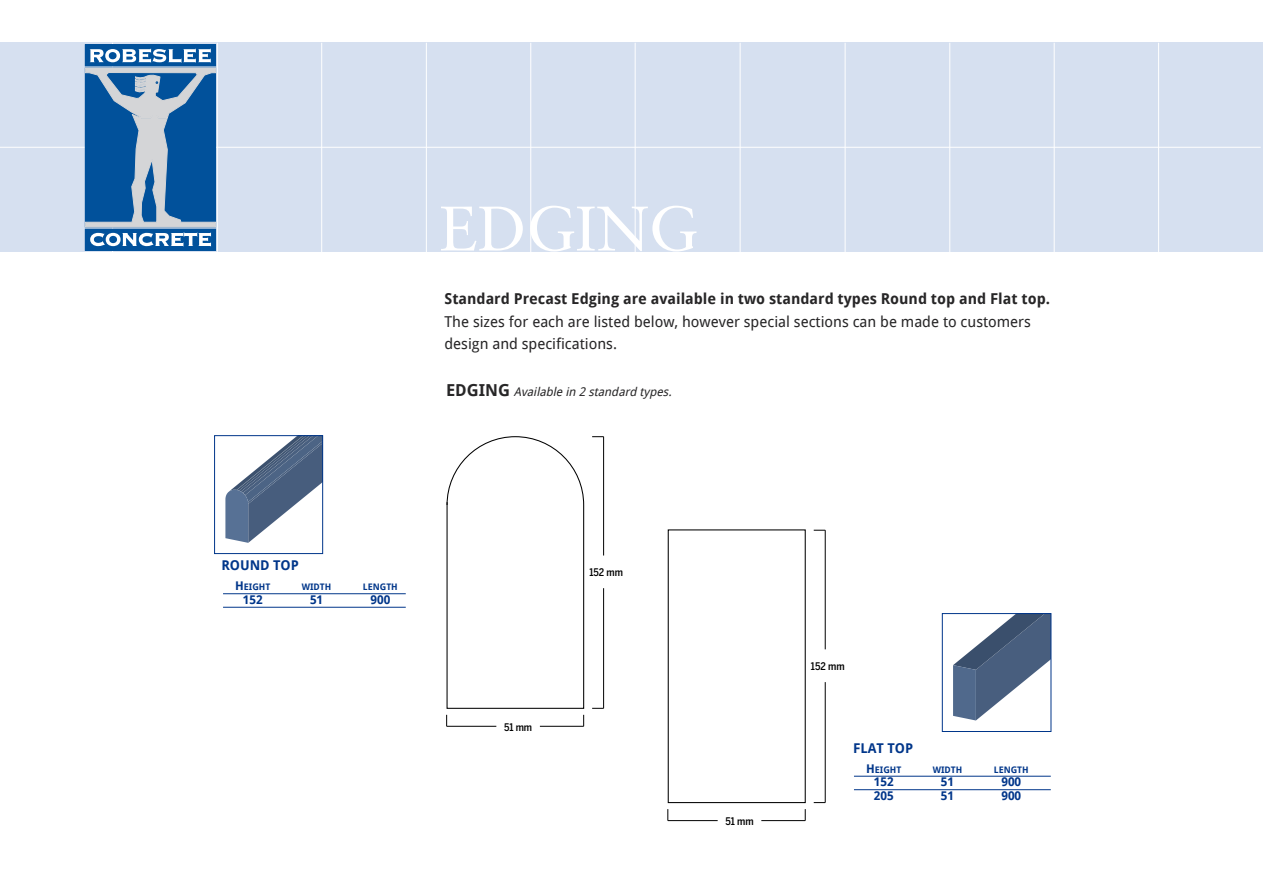
<style>
.page{position:relative;width:1263px;height:893px;background:#fff}
.page>*{position:absolute;margin:0;border:0;box-sizing:border-box;transform-origin:0 0}
.t1{font:63px "Sabon";color:#fff}
.t2{font:15px/22.5px "Droid Sans";color:#272627}
.t3{font:700 15px "Droid Sans";color:#272627}
.t4{font:700 13.5px "Droid Sans";color:#00368a}
.t5{font:italic 12px "Droid Sans";color:#272627}
.t6{font:700 12px "Droid Sans";color:#00368a}
.t7{font:10.5px "Benton Sans Cond Medium+QHVUOW";color:#000}
.t8{font:10.35px "Benton Sans Cond Medium+GRTUFH";color:#000}
.t9{font:700 9px "Droid Sans";color:#00368a}
.s1{font-weight:700;font-style:normal;font-size:16.5px}
.s2{font-size:12px}
</style>
<div class="page">
<hr style="left:825px;top:682px;width:1px;height:121px;background:#000">
<hr style="left:825px;top:530px;width:1px;height:119px;background:#000">
<svg style="left:667px;top:529px;width:139px;height:292px"></svg>
<svg style="left:225px;top:437px;width:96px;height:106px"></svg>
<div style="left:214px;top:435px;width:109px;height:119px;border:1px solid #00368a"></div>
<svg style="left:953px;top:615px;width:96px;height:105px"></svg>
<div style="left:942px;top:613px;width:109px;height:119px;border:1px solid #00368a"></div>
<hr style="left:854px;top:776px;width:197px;height:1px;background:#00368a">
<hr style="left:854px;top:789px;width:197px;height:1px;background:#00368a">
<hr style="left:223px;top:593px;width:183px;height:1px;background:#00368a">
<hr style="left:223px;top:607px;width:183px;height:1px;background:#00368a">
<div style="left:0;top:43px;width:1263px;height:209px;background:#d6e0f0"></div>
<hr style="left:0;top:147px;width:1261px;height:1px;background:#fff">
<hr style="left:112px;top:43px;width:1px;height:209px;background:#fff">
<div style="left:85px;top:45px;width:131px;height:21px;background:#01519b"></div>
<div style="left:85px;top:229px;width:131px;height:21px;background:#01519b"></div>
<svg style="left:85px;top:49px;width:131px;height:198px;background:#487eb1"></svg>
<hr style="left:217px;top:43px;width:1px;height:209px;background:#fff">
<hr style="left:321px;top:43px;width:1px;height:209px;background:#fff">
<hr style="left:426px;top:43px;width:1px;height:209px;background:#fff">
<hr style="left:530px;top:43px;width:1px;height:209px;background:#fff">
<hr style="left:635px;top:43px;width:1px;height:209px;background:#fff">
<hr style="left:740px;top:43px;width:1px;height:209px;background:#fff">
<hr style="left:845px;top:43px;width:1px;height:209px;background:#fff">
<hr style="left:949px;top:43px;width:1px;height:209px;background:#fff">
<hr style="left:1054px;top:43px;width:1px;height:209px;background:#fff">
<hr style="left:1158px;top:43px;width:1px;height:209px;background:#fff">
<hr style="left:603px;top:588px;width:1px;height:120px;background:#000">
<hr style="left:603px;top:437px;width:1px;height:118px;background:#000">
<svg style="left:592px;top:708px;width:12px;height:1px"></svg>
<svg style="left:592px;top:436px;width:12px;height:1px"></svg>
<hr style="left:447px;top:726px;width:49px;height:1px;background:#000">
<hr style="left:540px;top:726px;width:44px;height:1px;background:#000">
<svg style="left:446px;top:436px;width:139px;height:273px"></svg>
<h1 class="t1" style="left:439px;top:202px;width:260px">EDGING</h1>
<p class="t3" style="left:444px;top:292px;width:607px">Standard Precast Edging are available in two standard types Round top and Flat top.</p>
<p class="t2" style="left:444px;top:311px;width:588px">the sizes for each are listed below, however special sections can be made to customers design and specifications.</p>
<p class="t5" style="left:446px;top:386px;width:230px"><span class="s1">E D G I N G</span> available in 2 standard types.</p>
<p class="t4" style="left:221px;top:559px;width:79px">ROUND TOP</p>
<p class="t9" style="left:235px;top:583px;width:37px"><span class="s2">h</span>EIGhT</p>
<p class="t9" style="left:302px;top:583px;width:31px">WIDTh</p>
<p class="t9" style="left:363px;top:583px;width:36px">LENGTh</p>
<p class="t6" style="left:243px;top:594px;width:21px">152</p>
<p class="t6" style="left:310px;top:594px;width:15px">51</p>
<p class="t6" style="left:370px;top:594px;width:21px">900</p>
<p class="t8" style="left:589px;top:566px;width:35px">152 mm</p>
<p class="t8" style="left:504px;top:721px;width:30px">51 mm</p>
<p class="t7" style="left:725px;top:815px;width:30px">51 mm</p>
<p class="t7" style="left:811px;top:660px;width:35px">152 mm</p>
<p class="t4" style="left:853px;top:741px;width:61px">FLAT TOP</p>
<p class="t9" style="left:866px;top:765px;width:37px"><span class="s2">h</span>EIGhT</p>
<p class="t9" style="left:933px;top:765px;width:31px">WIDTh</p>
<p class="t9" style="left:994px;top:765px;width:36px">LENGTh</p>
<p class="t6" style="left:874px;top:776px;width:21px">152</p>
<p class="t6" style="left:941px;top:776px;width:15px">51</p>
<p class="t6" style="left:1001px;top:776px;width:21px">900</p>
<p class="t6" style="left:874px;top:789px;width:21px">205</p>
<p class="t6" style="left:941px;top:789px;width:15px">51</p>
<p class="t6" style="left:1001px;top:789px;width:21px">900</p>
</div>
